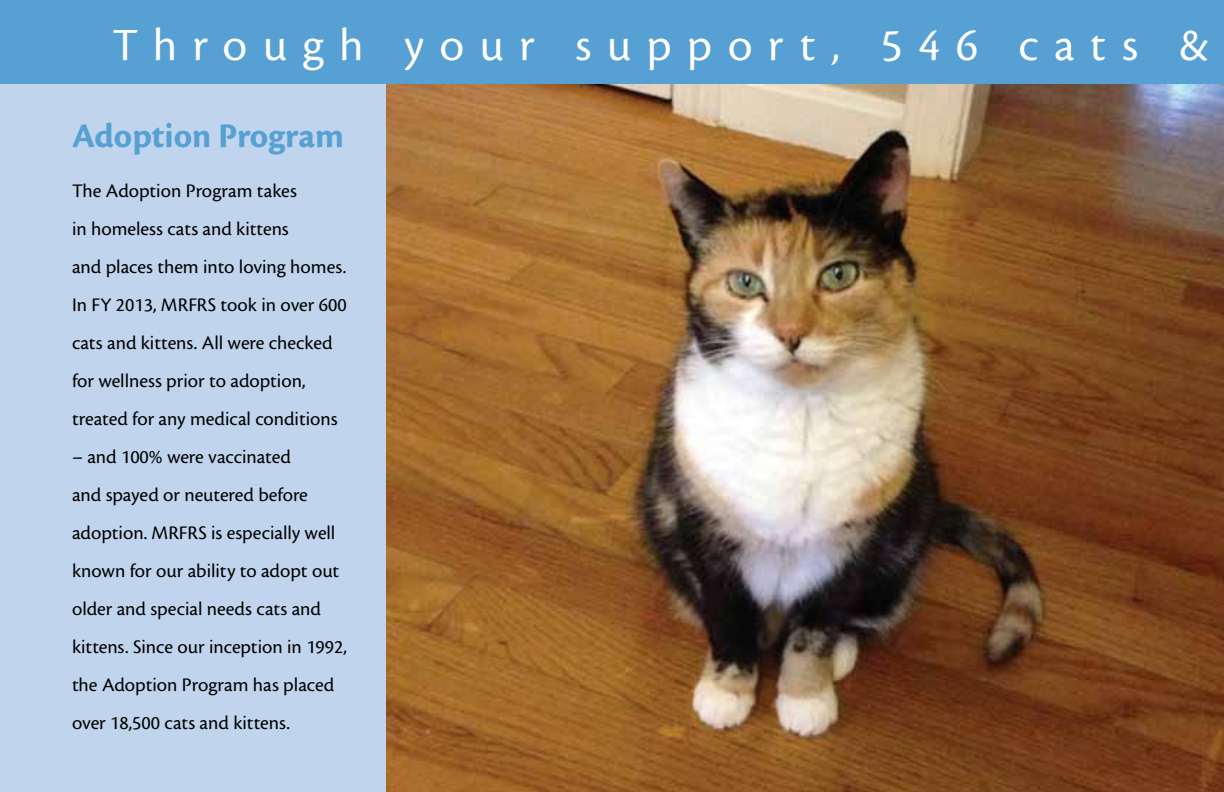
<style>
.page{position:relative;width:1224px;height:792px;background:#fff}
.page>*{position:absolute;margin:0;border:0;box-sizing:border-box;transform-origin:0 0}
.t1{font:48px "Cronos MM 408 24";letter-spacing:.33em;color:#fff}
.t2{font:36px "Cronos MM 700 18";color:#56a0d3}
.t3{font:20px/38px "Cronos MM 408 10";color:#000}
</style>
<div class="page">
<div style="left:0;top:0;width:1224px;height:84px;background:#56a0d3"></div>
<div style="left:0;top:84px;width:387px;height:708px;background:#c0d5ed"></div>
<img style="left:387px;top:84px;width:837px;height:708px">
<h1 class="t1" style="left:112px;top:20px;width:1098px">Through your support, 546 cats &amp;</h1>
<h2 class="t2" style="left:72px;top:117px;width:273px">Adoption Program</h2>
<p class="t3" style="left:72px;top:172px;width:276px">The Adoption Program takes<br>in homeless cats and kittens<br>and places them into loving homes.<br>In FY 2013, MRFRS took in over 600 cats and kittens. All were checked for wellness prior to adoption, treated for any medical conditions</p>
<p class="t3" style="left:72px;top:438px;width:276px">– and 100% were vaccinated<br>and spayed or neutered before adoption. MRFRS is especially well known for our ability to adopt out older and special needs cats and kittens. Since our inception in 1992, the Adoption Program has placed over 18,500 cats and kittens.</p>
</div>
